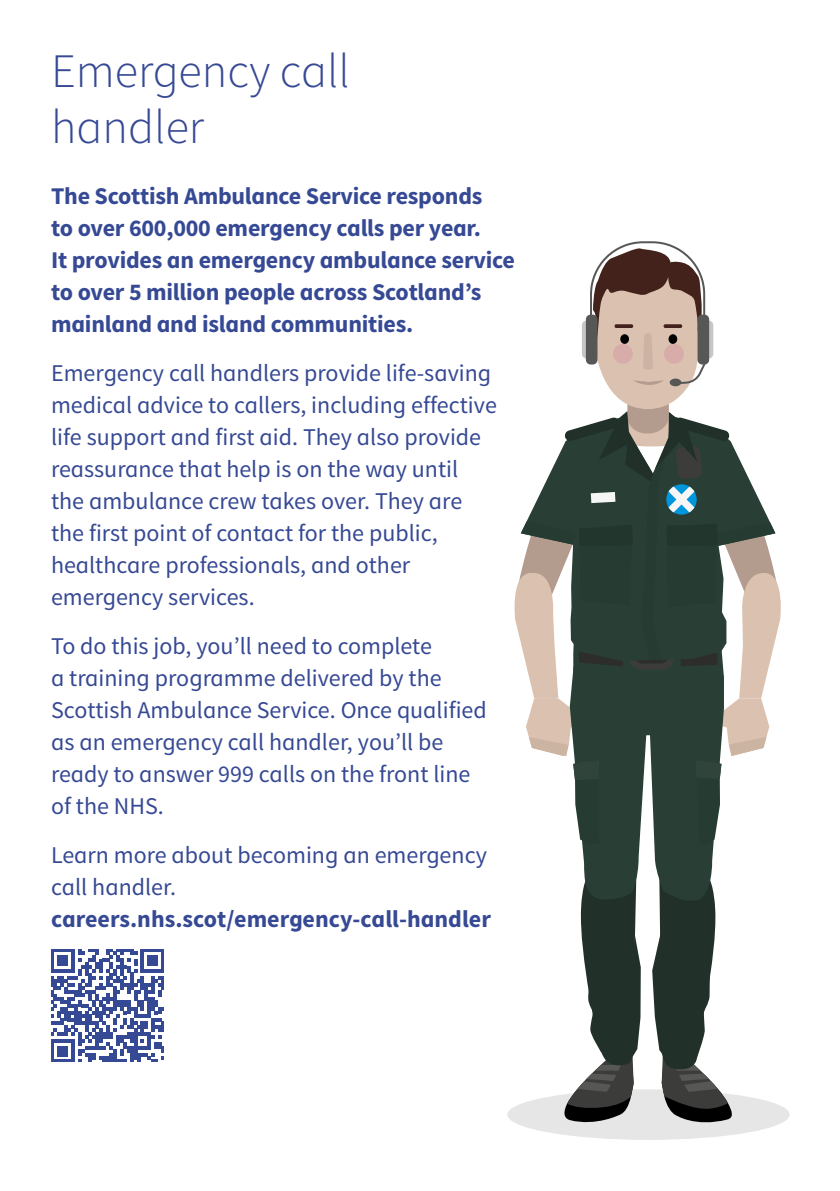
<style>
.page{position:relative;width:840px;height:1191px;background:#fff}
.page>*{position:absolute;margin:0;border:0;box-sizing:border-box;transform-origin:0 0}
.t1{font:300 48px "NHS Source Sans Pro";color:#364994}
.t2{font:24px/32px "NHS Source Sans Pro";color:#364994}
.t3{font:700 24px/32px "NHS Source Sans Pro";letter-spacing:-.01em;color:#364994}
.s1{font-weight:700}
</style>
<div class="page">
<svg style="left:51px;top:949px;width:113px;height:113px"></svg>
<div style="left:507px;top:1089px;width:282px;height:51px;background:#e6e6e6;border-radius:50%"></div>
<svg style="left:511px;top:241px;width:272px;height:886px"></svg>
<svg style="left:703px;top:320px;width:9px;height:38px"></svg>
<div style="left:581px;top:320px;width:10px;height:38px;background:#c6c6c6;border-radius:5px"></div>
<div style="left:697px;top:315px;width:11px;height:49px;background:#575756;border-radius:5px"></div>
<div style="left:585px;top:315px;width:12px;height:49px;background:#575756;border-radius:5px"></div>
<p class="t1" style="left:51px;top:42px;width:300px">Emergency call</p>
<p class="t1" style="left:51px;top:98px;width:154px">handler</p>
<p class="t3" style="left:51px;top:181px;width:465px">The Scottish Ambulance Service responds<br>to over 600,000 emergency calls per year.<br>It provides an emergency ambulance service to over 5 million people across Scotland’s mainland and island communities.</p>
<p class="t2" style="left:51px;top:357px;width:447px">Emergency call handlers provide life-saving medical advice to callers, including effective life support and first aid. They also provide reassurance that help is on the way until the ambulance crew takes over. They are the first point of contact for the public, healthcare professionals, and other emergency services.</p>
<p class="t2" style="left:51px;top:630px;width:437px">To do this job, you’ll need to complete<br>a training programme delivered by the Scottish Ambulance Service. Once qualified as an emergency call handler, you’ll be ready to answer 999 calls on the front line of the NHS.</p>
<p class="t2" style="left:51px;top:839px;width:441px">Learn more about becoming an emergency call handler. <span class="s1">careers.nhs.scot/emergency-call-handler</span></p>
</div>
